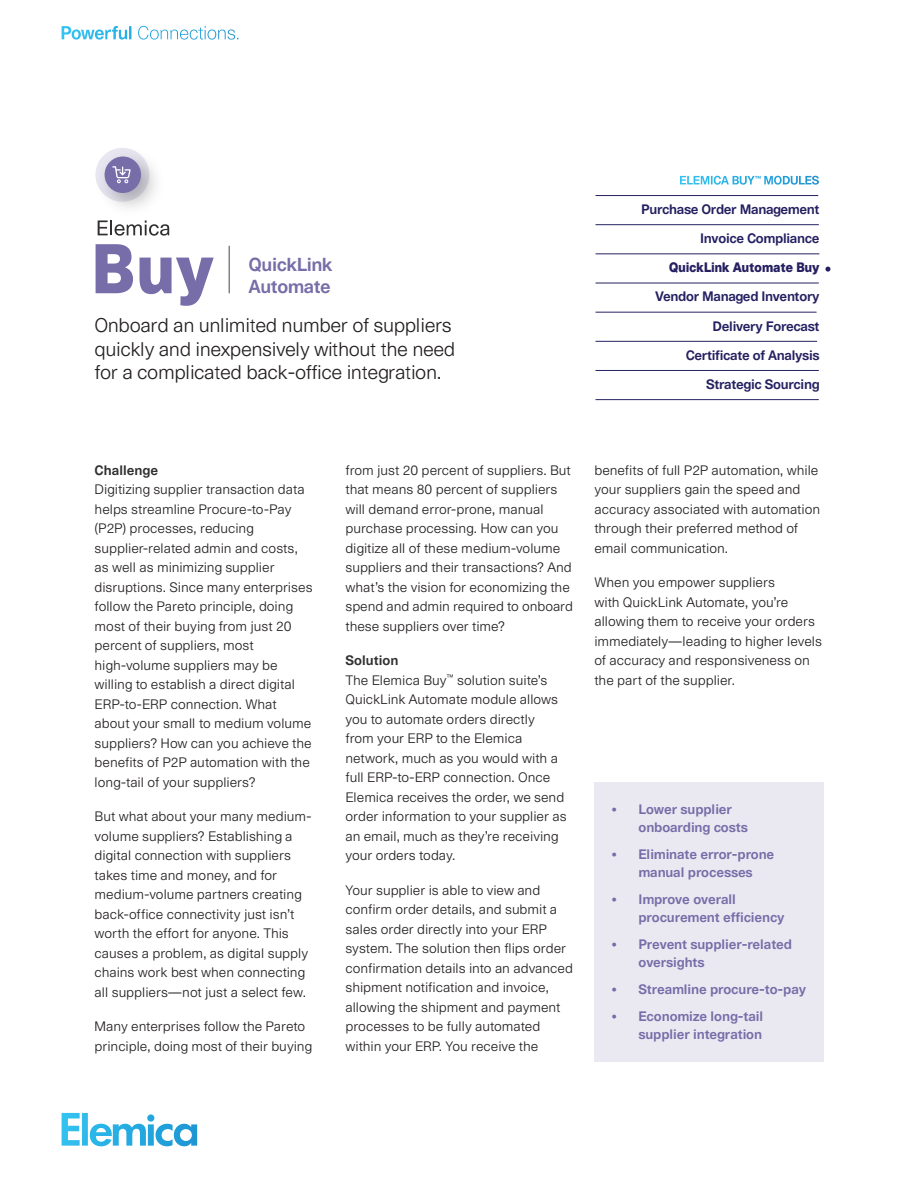
<style>
.page{position:relative;width:918px;height:1188px;background:#fff}
.page>*{position:absolute;margin:0;border:0;box-sizing:border-box;transform-origin:0 0}
.t1{font:900 69px "Cern";color:#776da8}
.t2{font:19.5px/23.4px "Cern Display";letter-spacing:-.025em;color:#231f20}
.t3{font:700 18.6px/22.2px "Cern";letter-spacing:-.025em;color:#776da8}
.t4{font:13.5px/19.5px "Cern";letter-spacing:-.005em;color:#231f20}
.t5{font:700 13.5px/18px "Cern";letter-spacing:-.01em;color:#776da8}
.t6{font:700 13.5px "Cern";letter-spacing:-.025em;color:#252161}
.t7{font:900 13.5px "Cern";letter-spacing:-.025em;color:#252161}
.t8{font:700 13.5px "Cern";color:#312f30}
.s1{font-weight:700;color:#312f30}
</style>
<div class="page">
<img style="left:95px;top:148px;width:61px;height:76px">
<div style="left:105px;top:157px;width:36px;height:36px;background:#776da8;border-radius:50%"></div>
<svg style="left:112px;top:166px;width:19px;height:17px"></svg>
<svg style="left:62px;top:1113px;width:135px;height:33px"></svg>
<svg style="left:98px;top:220px;width:71px;height:16px"></svg>
<hr style="left:229px;top:246px;width:1px;height:47px;background:#808285">
<hr style="left:596px;top:195px;width:222px;height:1px;background:#252161">
<hr style="left:596px;top:224px;width:223px;height:1px;background:#252161">
<hr style="left:596px;top:253px;width:223px;height:1px;background:#252161">
<hr style="left:596px;top:283px;width:223px;height:1px;background:#252161">
<hr style="left:596px;top:312px;width:221px;height:1px;background:#252161">
<hr style="left:596px;top:341px;width:221px;height:1px;background:#252161">
<hr style="left:596px;top:370px;width:223px;height:1px;background:#252161">
<svg style="left:62px;top:26px;width:173px;height:14px"></svg>
<svg style="left:680px;top:176px;width:139px;height:9px"></svg>
<div style="left:595px;top:782px;width:229px;height:280px;background:#eae9f2"></div>
<svg style="left:825px;top:267px;width:5px;height:5px"></svg>
<hr style="left:596px;top:399px;width:223px;height:1px;background:#252161">
<h1 class="t1" style="left:90px;top:223px;width:125px">Buy</h1>
<h2 class="t2" style="left:94px;top:314px;width:362px">Onboard an unlimited number of suppliers quickly and inexpensively without the need for a complicated back-office integration.</h2>
<h3 class="t3" style="left:249px;top:253px;width:86px">QuickLink<br>Automate</h3>
<p class="t6" style="left:641px;top:200px;width:180px">Purchase Order Management</p>
<p class="t6" style="left:700px;top:229px;width:121px">Invoice Compliance</p>
<p class="t7" style="left:669px;top:258px;width:152px">QuickLink Automate Buy</p>
<p class="t6" style="left:655px;top:288px;width:166px">Vendor Managed Inventory</p>
<p class="t6" style="left:713px;top:317px;width:109px">Delivery Forecast</p>
<p class="t6" style="left:686px;top:346px;width:135px">Certificate of Analysis</p>
<p class="t6" style="left:706px;top:376px;width:115px">Strategic Sourcing</p>
<p class="t8" style="left:95px;top:461px;width:65px">Challenge</p>
<p class="t4" style="left:95px;top:480px;width:220px">Digitizing supplier transaction data helps streamline Procure-to-Pay (P2P) processes, reducing supplier-related admin and costs, as well as minimizing supplier disruptions. Since many enterprises follow the Pareto principle, doing most of their buying from just 20 percent of suppliers, most high-volume suppliers may be willing to establish a direct digital<br>ERP-to-ERP connection. What about your small to medium volume suppliers? How can you achieve the benefits of P2P automation with the long-tail of your suppliers?</p>
<p class="t4" style="left:95px;top:807px;width:219px">But what about your many medium&shy;volume suppliers? Establishing a digital connection with suppliers takes time and money, and for medium-volume partners creating back-office connectivity just isn’t worth the effort for anyone. This causes a problem, as digital supply chains work best when connecting all suppliers—not just a select few.</p>
<p class="t4" style="left:95px;top:1017px;width:219px">Many enterprises follow the Pareto principle, doing most of their buying</p>
<p class="t4" style="left:345px;top:460px;width:229px">from just 20 percent of suppliers. But that means 80 percent of suppliers will demand error-prone, manual purchase processing. How can you digitize all of these medium-volume suppliers and their transactions? And what’s the vision for economizing the spend and admin required to onboard these suppliers over time?</p>
<p class="t4" style="left:345px;top:651px;width:223px"><span class="s1">Solution<br></span>The Elemica Buy<sup>™</sup> solution suite’s<br>QuickLink Automate module allows you to automate orders directly<br>from your ERP to the Elemica network, much as you would with a full ERP-to-ERP connection. Once<br>Elemica receives the order, we send order information to your supplier as an email, much as they’re receiving your orders today.</p>
<p class="t4" style="left:345px;top:880px;width:229px">Your supplier is able to view and confirm order details, and submit a sales order directly into your ERP system. The solution then flips order confirmation details into an advanced shipment notification and invoice, allowing the shipment and payment processes to be fully automated within your ERP. You receive the</p>
<p class="t4" style="left:594px;top:460px;width:227px">benefits of full P2P automation, while your suppliers gain the speed and accuracy associated with automation through their preferred method of email communication.</p>
<p class="t4" style="left:594px;top:573px;width:229px">When you empower suppliers<br>with QuickLink Automate, you’re allowing them to receive your orders immediately—leading to higher levels of accuracy and responsiveness on the part of the supplier.</p>
<p class="t5" style="left:638px;top:801px;width:111px;text-indent:-27px">• Lower supplier onboarding costs</p>
<p class="t5" style="left:611px;top:846px;width:164px;text-align:center">• Eliminate error-prone manual processes</p>
<p class="t5" style="left:638px;top:891px;width:148px;text-indent:-27px">• Improve overall procurement efficiency</p>
<p class="t5" style="left:638px;top:936px;width:155px;text-indent:-27px">• Prevent supplier-related oversights</p>
<p class="t5" style="left:611px;top:981px;width:196px">• Streamline procure-to-pay</p>
<p class="t5" style="left:611px;top:1008px;width:153px;text-align:right">• Economize long-tail supplier integration</p>
</div>
